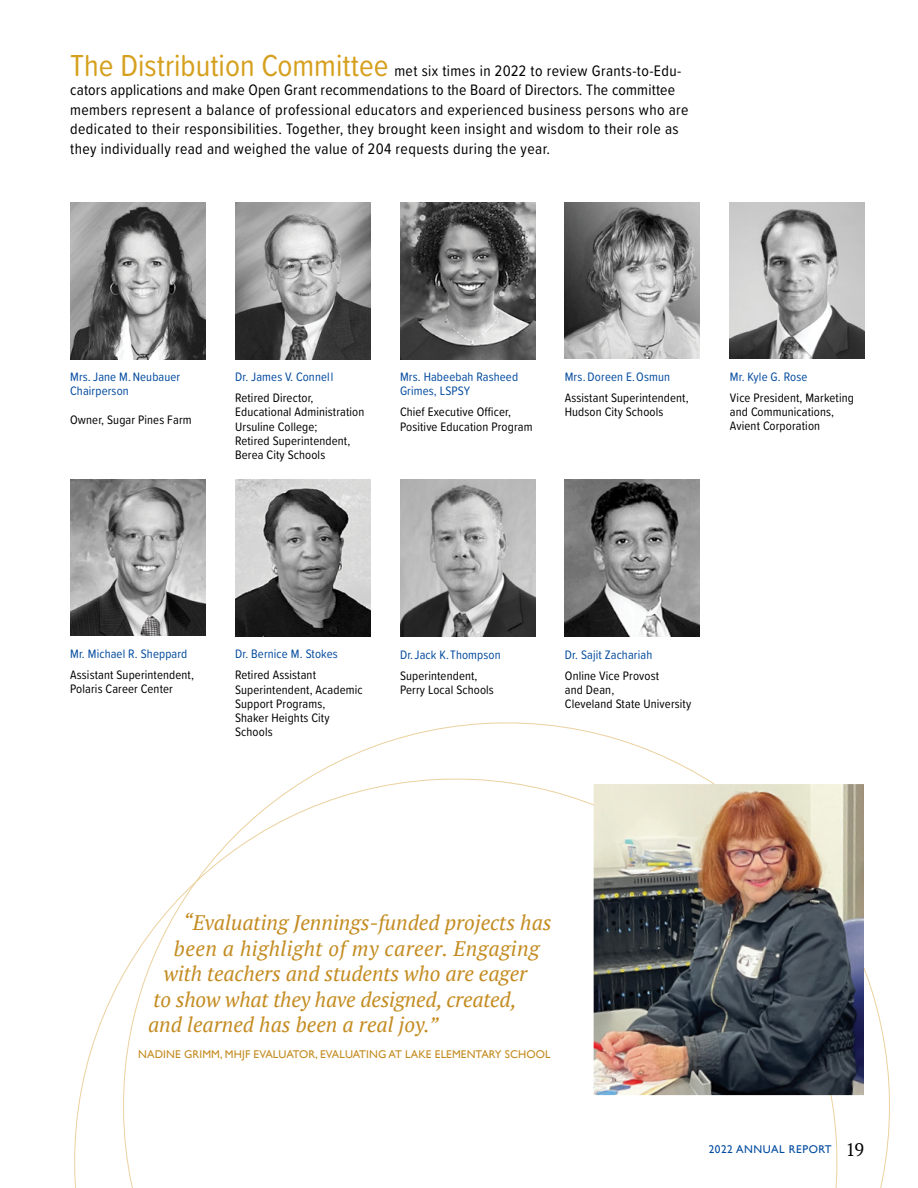
<style>
.page{position:relative;width:918px;height:1188px;background:#fff}
.page>*{position:absolute;margin:0;border:0;box-sizing:border-box;transform-origin:0 0}
.t1{font:italic 21px "PT Serif";color:#c48c22}
.t2{font:italic 21px "PT Serif";letter-spacing:.02em;color:#c48c22}
.t3{font:15.75px/19.5px "Proxima Soft Cond";letter-spacing:.025em;color:#000}
.t4{font:12.75px/14.2px "Proxima Soft Cond";letter-spacing:.01em;color:#000}
.t5{font:12.75px/14.2px "Proxima Soft Cond";letter-spacing:.01em;color:#034b9e}
.t6{font:11.25px "Gill Sans";letter-spacing:.01em;color:#c48c22}
.t7{font:11.25px "Gill Sans";letter-spacing:.05em;color:#034b9e}
.s1{font-size:31.5px;color:#d6a01f}
.s2{font-family:"PT Serif";font-size:18px;color:#000}
</style>
<div class="page">
<svg style="left:111px;top:722px;width:779px;height:466px"></svg>
<img style="left:235px;top:202px;width:135px;height:157px">
<img style="left:70px;top:203px;width:135px;height:156px">
<img style="left:565px;top:202px;width:135px;height:156px">
<img style="left:730px;top:203px;width:135px;height:155px">
<img style="left:70px;top:480px;width:135px;height:155px">
<img style="left:235px;top:480px;width:135px;height:156px">
<img style="left:400px;top:480px;width:135px;height:156px">
<img style="left:565px;top:480px;width:135px;height:156px">
<img style="left:400px;top:202px;width:135px;height:157px">
<img style="left:594px;top:784px;width:270px;height:311px">
<p class="t3" style="left:70px;top:60px;width:620px"><span class="s1">The Distribution Committee</span> met six times in 2022 to review Grants-to-Edu&shy;cators applications and make Open Grant recommendations to the Board of Directors. The committee members represent a balance of professional educators and experienced business persons who are dedicated to their responsibilities. Together, they brought keen insight and wisdom to their role as they individually read and weighed the value of 204 requests during the year.</p>
<p class="t5" style="left:70px;top:369px;width:112px">Mrs. Jane M. Neubauer<br>Chairperson</p>
<p class="t4" style="left:70px;top:412px;width:123px">Owner, Sugar Pines Farm</p>
<p class="t5" style="left:235px;top:369px;width:100px">Dr. James V. Connell</p>
<p class="t4" style="left:235px;top:390px;width:131px">Retired Director,<br>Educational Administration<br>Ursuline College;<br>Retired Superintendent,<br>Berea City Schools</p>
<p class="t5" style="left:400px;top:369px;width:120px">Mrs. Habeebah Rasheed<br>Grimes, LSPSY</p>
<p class="t4" style="left:400px;top:404px;width:134px">Chief Executive Officer,<br>Positive Education Program</p>
<p class="t5" style="left:565px;top:369px;width:107px">Mrs. Doreen E. Osmun</p>
<p class="t4" style="left:565px;top:390px;width:125px">Assistant Superintendent,<br>Hudson City Schools</p>
<p class="t5" style="left:730px;top:369px;width:79px">Mr. Kyle G. Rose</p>
<p class="t4" style="left:730px;top:390px;width:125px">Vice President, Marketing and Communications,<br>Avient Corporation</p>
<p class="t5" style="left:70px;top:646px;width:119px">Mr. Michael R. Sheppard</p>
<p class="t4" style="left:70px;top:667px;width:125px">Assistant Superintendent,<br>Polaris Career Center</p>
<p class="t5" style="left:235px;top:646px;width:104px">Dr. Bernice M. Stokes</p>
<p class="t4" style="left:235px;top:667px;width:129px">Retired Assistant<br>Superintendent, Academic<br>Support Programs,<br>Shaker Heights City<br>Schools</p>
<p class="t5" style="left:400px;top:647px;width:102px">Dr. Jack K. Thompson</p>
<p class="t4" style="left:400px;top:668px;width:95px">Superintendent,<br>Perry Local Schools</p>
<p class="t5" style="left:565px;top:647px;width:89px">Dr. Sajit Zachariah</p>
<p class="t4" style="left:565px;top:668px;width:128px">Online Vice Provost<br>and Dean,<br>Cleveland State University</p>
<h1 class="t1" style="left:183px;top:909px;width:370px">“Evaluating Jennings-funded projects has</h1>
<h1 class="t2" style="left:174px;top:935px;width:367px">been a highlight of my career. Engaging</h1>
<h1 class="t1" style="left:164px;top:960px;width:365px">with teachers and students who are eager</h1>
<h1 class="t1" style="left:154px;top:986px;width:365px">to show what they have designed, created,</h1>
<h1 class="t1" style="left:148px;top:1011px;width:292px">and learned has been a real joy.”</h1>
<p class="t6" style="left:138px;top:1047px;width:8px">NADINE</p>
<p class="t6" style="left:184px;top:1047px;width:78px">GRIMM, MHJF EVALUATOR</p>
<p class="t6" style="left:315px;top:1047px;width:13px">, EVALUATING</p>
<p class="t6" style="left:389px;top:1047px;width:24px">AT LAKE</p>
<p class="t6" style="left:435px;top:1047px;width:34px">ELEMENTAR</p>
<p class="t6" style="left:495px;top:1047px;width:19px">Y SCHOOL</p>
<p class="t7" style="left:709px;top:1143px;width:157px">2022 ANNUAL REPORT <span class="s2">19</span></p>
</div>
